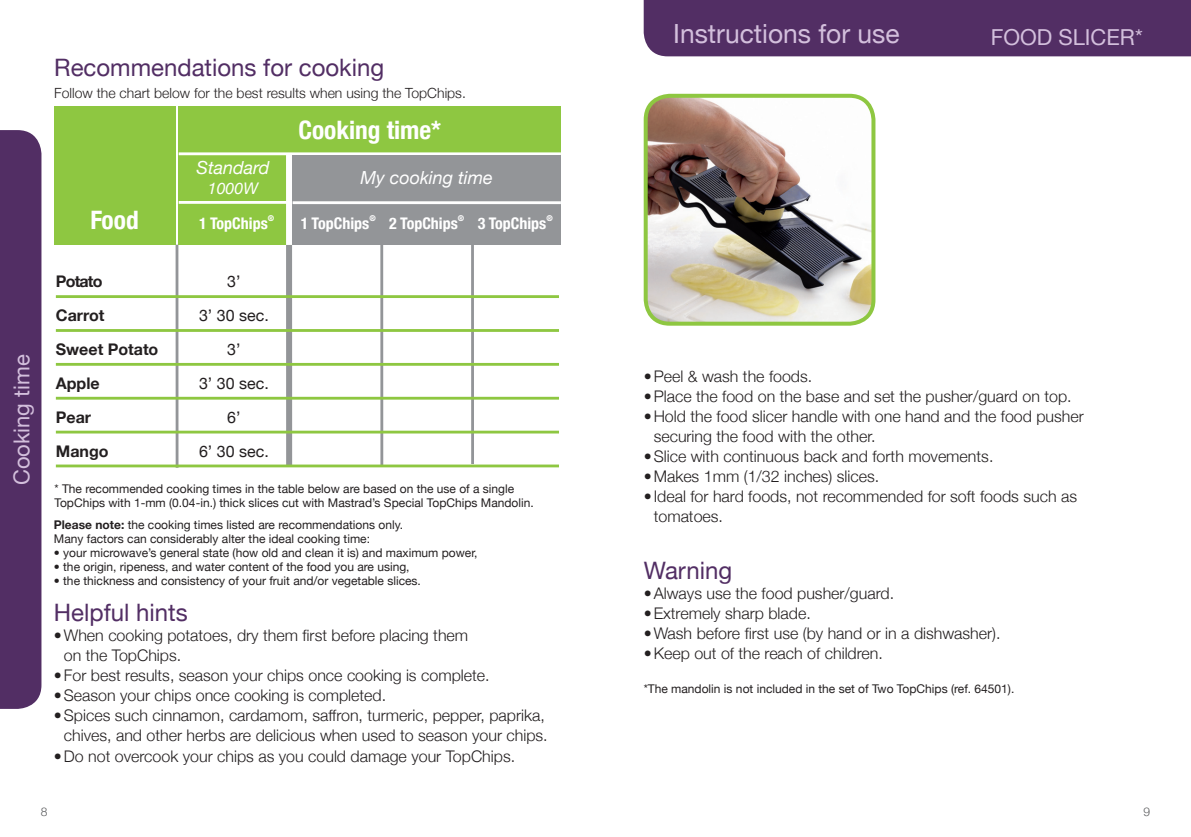
<style>
.page{position:relative;width:1191px;height:837px;background:#fff}
.page>*{position:absolute;margin:0;border:0;box-sizing:border-box;transform-origin:0 0}
.t1{font:26.4px "Helvetica Neue";color:#d3bfdc}
.t2{font:700 condensed 25.4px "Helvetica Neue";color:#fff}
.t3{font:24px "Helvetica Neue";color:#522e64}
.t4{font:22px "Helvetica Neue";color:#d3bfdc}
.t5{font:italic 18px "Helvetica Neue";color:#fff}
.t6{font:300 16px/20px "Helvetica Neue";color:#231f20}
.t7{font:700 16px "Helvetica Neue";color:#231f20}
.t8{font:700 condensed 16px "Helvetica Neue";color:#fff}
.t9{font:16px "Helvetica Neue";color:#231f20}
.t10{font:italic 16px "Helvetica Neue";color:#fff}
.t11{font:300 14px "Helvetica Neue";color:#231f20}
.t12{font:12px/14px "Helvetica Neue";color:#231f20}
.t13{font:300 12px "Helvetica Neue";color:#57585a}
.t14{font:700 condensed 8px "Helvetica Neue";color:#fff}
.s1{font-weight:700}
</style>
<div class="page">
<div style="left:0;top:130px;width:41px;height:578px;background:#522e64"></div>
<hr style="left:176px;top:244px;width:2px;height:223px;background:#939598">
<div style="left:286px;top:226px;width:6px;height:240px;background:#939598"></div>
<hr style="left:380px;top:226px;width:3px;height:240px;background:#939598">
<hr style="left:471px;top:223px;width:3px;height:241px;background:#939598">
<div style="left:54px;top:106px;width:121px;height:138px;background:#8ec741"></div>
<hr style="left:56px;top:295px;width:503px;height:3px;background:#8ec741">
<hr style="left:56px;top:329px;width:503px;height:3px;background:#8ec741">
<hr style="left:56px;top:363px;width:503px;height:2px;background:#8ec741">
<hr style="left:56px;top:396px;width:503px;height:3px;background:#8ec741">
<hr style="left:56px;top:430px;width:503px;height:3px;background:#8ec741">
<hr style="left:56px;top:464px;width:503px;height:3px;background:#8ec741">
<div style="left:179px;top:106px;width:382px;height:138px;background:#8ec741"></div>
<hr style="left:179px;top:152px;width:382px;height:3px;background:#fff">
<hr style="left:179px;top:201px;width:382px;height:3px;background:#fff">
<div style="left:643px;top:0;width:548px;height:56px;background:#522e64"></div>
<div style="left:286px;top:154px;width:6px;height:91px;background:#fff"></div>
<div style="left:292px;top:155px;width:269px;height:90px;background:#939598"></div>
<hr style="left:293px;top:201px;width:268px;height:3px;background:#fff">
<img style="left:648px;top:96px;width:225px;height:227px">
<div style="left:643px;top:94px;width:232px;height:231px;border:4px solid #8ec741;border-radius:24px"></div>
<h3 class="t4" style="left:9px;top:485px;width:132px;rotate:-90deg">Cooking time</h3>
<h3 class="t3" style="left:54px;top:53px;width:331px">Recommendations for cooking</h3>
<p class="t11" style="left:54px;top:85px;width:413px">Follow the chart below for the best results when using the TopChips.</p>
<h2 class="t2" style="left:90px;top:204px;width:50px">Food</h2>
<p class="t5" style="left:196px;top:157px;width:75px">Standard</p>
<p class="t10" style="left:208px;top:178px;width:52px">1000W</p>
<p class="t8" style="left:199px;top:214px;width:70px">1 TopChips</p>
<p class="t14" style="left:268px;top:213px;width:8px">®</p>
<p class="t7" style="left:56px;top:271px;width:48px">Potato</p>
<p class="t9" style="left:227px;top:272px;width:15px">3’</p>
<p class="t7" style="left:56px;top:305px;width:50px">Carrot</p>
<p class="t9" style="left:199px;top:306px;width:71px">3’ 30 sec.</p>
<p class="t7" style="left:56px;top:339px;width:104px">Sweet Potato</p>
<p class="t9" style="left:227px;top:339px;width:15px">3’</p>
<p class="t7" style="left:56px;top:373px;width:45px">Apple</p>
<p class="t9" style="left:199px;top:373px;width:71px">3’ 30 sec.</p>
<p class="t7" style="left:56px;top:407px;width:37px">Pear</p>
<p class="t9" style="left:227px;top:407px;width:15px">6’</p>
<p class="t7" style="left:56px;top:441px;width:54px">Mango</p>
<p class="t9" style="left:199px;top:441px;width:71px">6’ 30 sec.</p>
<h2 class="t2" style="left:298px;top:114px;width:144px">Cooking time*</h2>
<p class="t5" style="left:360px;top:167px;width:134px">My cooking time</p>
<p class="t8" style="left:301px;top:214px;width:70px">1 TopChips</p>
<p class="t14" style="left:369px;top:213px;width:8px">®</p>
<p class="t8" style="left:389px;top:214px;width:70px">2 TopChips</p>
<p class="t14" style="left:458px;top:213px;width:8px">®</p>
<p class="t8" style="left:478px;top:214px;width:70px">3 TopChips</p>
<p class="t14" style="left:546px;top:213px;width:8px">®</p>
<p class="t12" style="left:54px;top:481px;width:481px">* The recommended cooking times in the table below are based on the use of a single<br>TopChips with 1-mm (0.04-in.) thick slices cut with Mastrad’s Special TopChips Mandolin.</p>
<p class="t12" style="left:54px;top:517px;width:351px"><span class="s1">Please note:</span> the cooking times listed are recommendations only.<br>Many factors can considerably alter the ideal cooking time:</p>
<p class="t12" style="left:54px;top:545px;width:425px">• your microwave’s general state (how old and clean it is) and maximum power,</p>
<p class="t12" style="left:54px;top:559px;width:357px">• the origin, ripeness, and water content of the food you are using,</p>
<p class="t12" style="left:54px;top:573px;width:368px">• the thickness and consistency of your fruit and/or vegetable slices.</p>
<h3 class="t3" style="left:54px;top:598px;width:135px">Helpful hints</h3>
<p class="t6" style="left:64px;top:625px;width:406px;text-indent:-10px">• When cooking potatoes, dry them first before placing them on the TopChips.</p>
<p class="t6" style="left:54px;top:665px;width:437px">• For best results, season your chips once cooking is complete.</p>
<p class="t6" style="left:54px;top:685px;width:334px">• Season your chips once cooking is completed.</p>
<p class="t6" style="left:54px;top:705px;width:495px;text-align:right">• Spices such cinnamon, cardamom, saffron, turmeric, pepper, paprika, chives, and other herbs are delicious when used to season your chips.</p>
<p class="t6" style="left:54px;top:745px;width:463px">• Do not overcook your chips as you could damage your TopChips.</p>
<h1 class="t1" style="left:673px;top:18px;width:228px">I nstructions for use</h1>
<h3 class="t4" style="left:990px;top:24px;width:30px">FOOD</h3>
<h3 class="t4" style="left:1058px;top:24px;width:14px">SLICER</h3>
<h3 class="t4" style="left:1135px;top:24px;width:9px">*</h3>
<p class="t6" style="left:643px;top:366px;width:170px">• Peel &amp; wash the foods.</p>
<p class="t6" style="left:643px;top:386px;width:429px">• Place the food on the base and set the pusher/guard on top.</p>
<p class="t6" style="left:653px;top:406px;width:432px;text-indent:-10px">• Hold the food slicer handle with one hand and the food pusher securing the food with the other.</p>
<p class="t6" style="left:643px;top:446px;width:351px">• Slice with continuous back and forth movements.</p>
<p class="t6" style="left:643px;top:466px;width:237px">• Makes 1mm (1/32 inches) slices.</p>
<p class="t6" style="left:653px;top:486px;width:425px;text-indent:-10px">• Ideal for hard foods, not recommended for soft foods such as tomatoes.</p>
<h3 class="t3" style="left:643px;top:556px;width:90px">Warning</h3>
<p class="t6" style="left:643px;top:583px;width:252px">• Always use the food pusher/guard.</p>
<p class="t6" style="left:643px;top:603px;width:169px">• Extremely sharp blade.</p>
<p class="t6" style="left:643px;top:623px;width:358px">• Wash before first use (by hand or in a dishwasher).</p>
<p class="t6" style="left:643px;top:643px;width:241px">• Keep out of the reach of children.</p>
<p class="t12" style="left:643px;top:681px;width:372px">*The mandolin is not included in the set of Two TopChips (ref. 64501).</p>
<p class="t13" style="left:41px;top:804px;width:8px">8</p>
<p class="t13" style="left:1143px;top:804px;width:8px">9</p>
</div>
